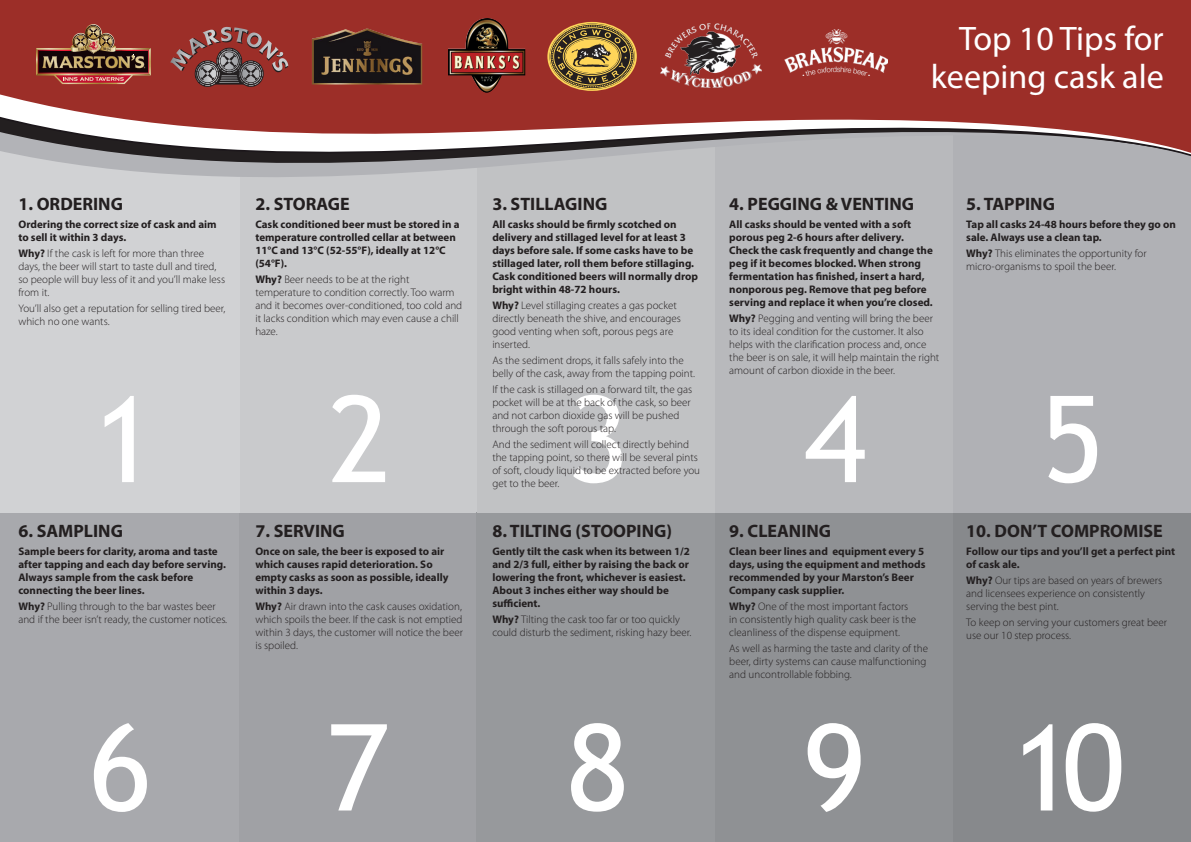
<style>
.page{position:relative;width:1191px;height:842px;background:#fff}
.page>*{position:absolute;margin:0;border:0;box-sizing:border-box;transform-origin:0 0}
.t1{font:34.1px/38.5px "Myriad Pro";color:#fff;text-align:right}
.t2{font:700 18px "Myriad Pro";color:#231f20}
.t3{font:300 11px/13px "Myriad Pro";color:#231f20}
.t4{font:700 11px/13px "Myriad Pro";color:#231f20}
.s1{font-weight:700}
</style>
<div class="page">
<div style="left:239px;top:512px;width:238px;height:330px;background:#a0a1a5"></div>
<div style="left:0;top:511px;width:239px;height:331px;background:#a8a9ad"></div>
<div style="left:240px;top:120px;width:238px;height:393px;background:#c9cacc"></div>
<div style="left:477px;top:513px;width:238px;height:329px;background:#97999c"></div>
<svg style="left:571px;top:723px;width:53px;height:89px"></svg>
<div style="left:715px;top:488px;width:238px;height:354px;background:#8f9194"></div>
<svg style="left:807px;top:723px;width:53px;height:89px"></svg>
<div style="left:953px;top:488px;width:238px;height:354px;background:#87898c"></div>
<svg style="left:1023px;top:724px;width:29px;height:86px"></svg>
<svg style="left:1065px;top:723px;width:56px;height:89px"></svg>
<div style="left:477px;top:120px;width:238px;height:393px;background:#c1c2c4"></div>
<svg style="left:573px;top:395px;width:49px;height:88px"></svg>
<div style="left:715px;top:120px;width:238px;height:393px;background:#b8b9bc"></div>
<svg style="left:805px;top:396px;width:59px;height:86px"></svg>
<div style="left:953px;top:120px;width:238px;height:393px;background:#b0b1b5"></div>
<svg style="left:1048px;top:396px;width:49px;height:87px"></svg>
<div style="left:0;top:120px;width:240px;height:393px;background:#d1d2d4"></div>
<svg style="left:81px;top:165px;width:422px;height:12px"></svg>
<svg style="left:0;top:0;width:1191px;height:165px;background:#a15551"></svg>
<svg style="left:105px;top:396px;width:29px;height:86px"></svg>
<svg style="left:332px;top:395px;width:53px;height:87px"></svg>
<svg style="left:94px;top:723px;width:53px;height:89px"></svg>
<svg style="left:331px;top:724px;width:56px;height:86px"></svg>
<img style="left:36px;top:24px;width:115px;height:60px">
<svg style="left:170px;top:27px;width:118px;height:59px;background:#8b4c49"></svg>
<img style="left:312px;top:28px;width:110px;height:57px">
<img style="left:448px;top:18px;width:77px;height:75px">
<svg style="left:547px;top:22px;width:90px;height:69px"></svg>
<svg style="left:551px;top:25px;width:82px;height:62px;background:#92723b"></svg>
<img style="left:660px;top:24px;width:101px;height:64px">
<img style="left:784px;top:30px;width:103px;height:46px">
<h1 class="t1" style="left:931px;top:18px;width:234px">Top 10 Tips for keeping cask ale</h1>
<h2 class="t2" style="left:18px;top:192px;width:106px">1. ORDERING</h2>
<p class="t4" style="left:18px;top:218px;width:200px">Ordering the correct size of cask and aim to sell it within 3 days.</p>
<p class="t3" style="left:18px;top:247px;width:208px"><span class="s1">Why?</span> If the cask is left for more than three days, the beer will start to taste dull and tired, so people will buy less of it and you’ll make less from it.</p>
<p class="t3" style="left:18px;top:302px;width:209px">You’ll also get a reputation for selling tired beer, which no one wants.</p>
<h2 class="t2" style="left:255px;top:192px;width:96px">2. STORAGE</h2>
<p class="t4" style="left:255px;top:218px;width:206px">Cask conditioned beer must be stored in a temperature controlled cellar at between<br>11°C and 13°C (52-55°F), ideally at 12°C (54°F).</p>
<p class="t3" style="left:255px;top:273px;width:208px"><span class="s1">Why?</span> Beer needs to be at the right temperature to condition correctly. Too warm and it becomes over-conditioned, too cold and it lacks condition which may even cause a chill haze.</p>
<h2 class="t2" style="left:18px;top:519px;width:106px">6. SAMPLING</h2>
<p class="t4" style="left:18px;top:545px;width:209px">Sample beers for clarity, aroma and taste after tapping and each day before serving.<br>Always sample from the cask before connecting the beer lines.</p>
<p class="t3" style="left:18px;top:600px;width:210px"><span class="s1">Why?</span> Pulling through to the bar wastes beer and if the beer isn’t ready, the customer notices.</p>
<h2 class="t2" style="left:255px;top:519px;width:91px">7. SERVING</h2>
<p class="t4" style="left:255px;top:545px;width:195px">Once on sale, the beer is exposed to air which causes rapid deterioration. So empty casks as soon as possible, ideally within 3 days.</p>
<p class="t3" style="left:255px;top:600px;width:209px;text-align:justify"><span class="s1">Why?</span> Air drawn into the cask causes oxidation, which spoils the beer. If the cask is not emptied within 3 days, the customer will notice the beer is spoiled.</p>
<h2 class="t2" style="left:492px;top:192px;width:116px">3. STILLAGING</h2>
<p class="t4" style="left:492px;top:218px;width:207px">All casks should be firmly scotched on delivery and stillaged level for at least 3 days before sale. If some casks have to be stillaged later, roll them before stillaging.<br>Cask conditioned beers will normally drop bright within 48-72 hours.</p>
<p class="t3" style="left:492px;top:299px;width:190px"><span class="s1">Why?</span> Level stillaging creates a gas pocket directly beneath the shive, and encourages good venting when soft, porous pegs are inserted.</p>
<p class="t3" style="left:492px;top:354px;width:204px">As the sediment drops, it falls safely into the belly of the cask, away from the tapping point.</p>
<p class="t3" style="left:492px;top:383px;width:201px">If the cask is stillaged on a forward tilt, the gas pocket will be at the back of the cask, so beer and not carbon dioxide gas will be pushed through the soft porous tap.</p>
<p class="t3" style="left:492px;top:437px;width:209px">And the sediment will collect directly behind the tapping point, so there will be several pints of soft, cloudy liquid to be extracted before you get to the beer.</p>
<h2 class="t2" style="left:492px;top:519px;width:181px">8. TILTING (STOOPING)</h2>
<p class="t4" style="left:492px;top:545px;width:199px">Gently tilt the cask when its between 1/2 and 2/3 full, either by raising the back or lowering the front, whichever is easiest.<br>About 3 inches either way should be sufficient.</p>
<p class="t3" style="left:492px;top:613px;width:201px"><span class="s1">Why?</span> Tilting the cask too far or too quickly could disturb the sediment, risking hazy beer.</p>
<h2 class="t2" style="left:729px;top:192px;width:186px">4. PEGGING &amp; VENTING</h2>
<p class="t4" style="left:729px;top:218px;width:205px">All casks should be vented with a soft porous peg 2-6 hours after delivery.<br>Check the cask frequently and change the peg if it becomes blocked. When strong fermentation has finished, insert a hard, nonporous peg. Remove that peg before serving and replace it when you’re closed.</p>
<p class="t3" style="left:729px;top:312px;width:211px"><span class="s1">Why?</span> Pegging and venting will bring the beer to its ideal condition for the customer. It also helps with the clarification process and, once the beer is on sale, it will help maintain the right amount of carbon dioxide in the beer.</p>
<h2 class="t2" style="left:966px;top:192px;width:90px">5. TAPPING</h2>
<p class="t4" style="left:966px;top:218px;width:211px">Tap all casks 24-48 hours before they go on sale. Always use a clean tap.</p>
<p class="t3" style="left:966px;top:247px;width:182px"><span class="s1">Why?</span> This eliminates the opportunity for micro-organisms to spoil the beer.</p>
<h2 class="t2" style="left:729px;top:519px;width:103px">9. CLEANING</h2>
<p class="t4" style="left:729px;top:545px;width:198px">Clean beer lines and equipment every 5 days, using the equipment and methods recommended by your Marston’s Beer Company cask supplier.</p>
<p class="t3" style="left:729px;top:600px;width:188px"><span class="s1">Why?</span> One of the most important factors in consistently high quality cask beer is the cleanliness of the dispense equipment.</p>
<p class="t3" style="left:729px;top:642px;width:200px">As well as harming the taste and clarity of the beer, dirty systems can cause malfunctioning and uncontrollable fobbing.</p>
<h2 class="t2" style="left:966px;top:519px;width:198px">10. DON’T COMPROMISE</h2>
<p class="t4" style="left:966px;top:545px;width:211px">Follow our tips and you’ll get a perfect pint of cask ale.</p>
<p class="t3" style="left:966px;top:574px;width:197px"><span class="s1">Why?</span> Our tips are based on years of brewers and licensees experience on consistently serving the best pint.</p>
<p class="t3" style="left:966px;top:616px;width:202px">To keep on serving your customers great beer use our 10 step process.</p>
</div>
